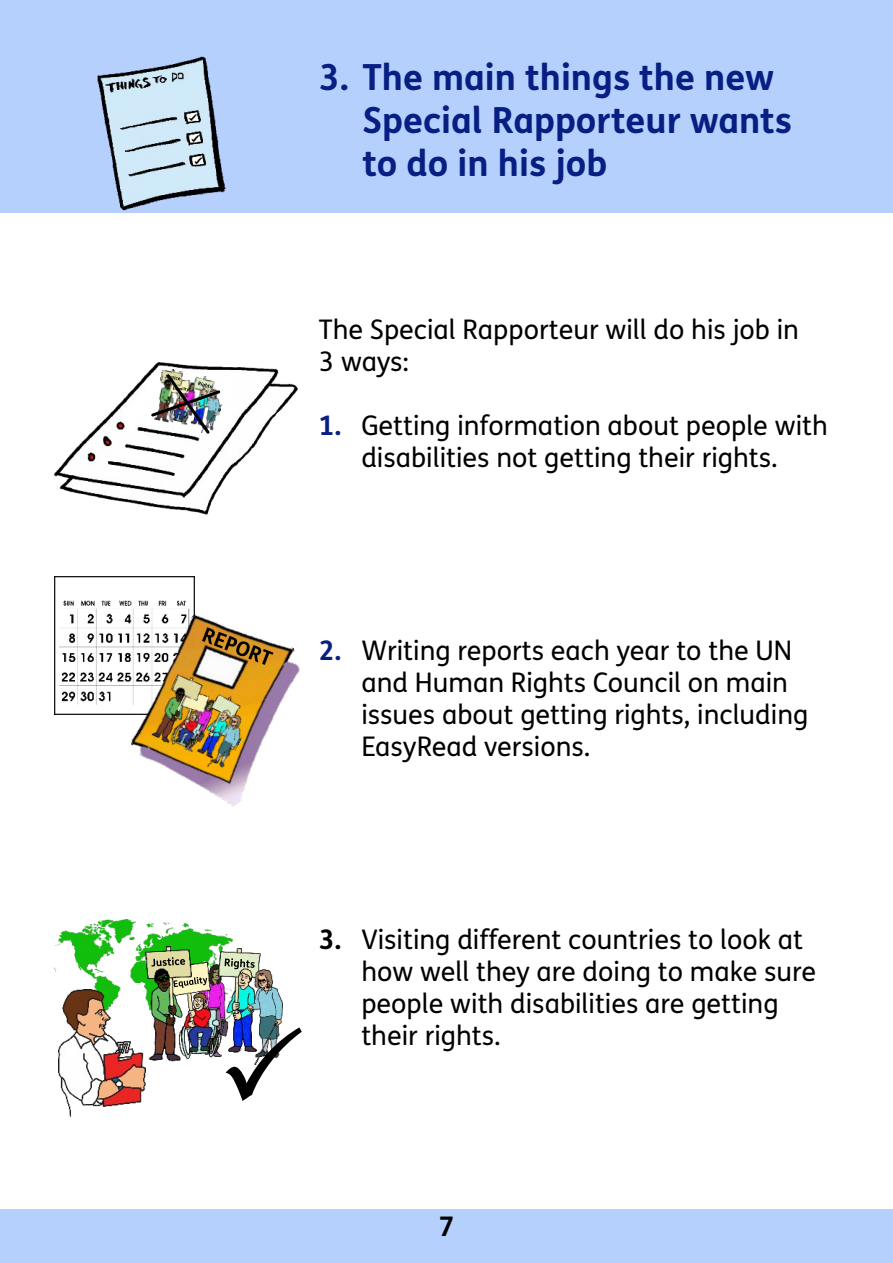
<style>
.page{position:relative;width:893px;height:1263px;background:#fff}
.page>*{position:absolute;margin:0;border:0;box-sizing:border-box;transform-origin:0 0}
.t1{font:700 36px/42.8px "FS Me";color:#071f83}
.t2{font:27px/32.1px "FS Me";color:#000}
.t3{font:700 27px "FS Me";color:#000}
.s1{font-weight:700;color:#071f83}
.s2{font-weight:700}
</style>
<div class="page">
<div style="left:0;top:1209px;width:893px;height:54px;background:#b5d0fd"></div>
<div style="left:0;top:0;width:893px;height:213px;background:#b5d0fd"></div>
<img style="left:54px;top:577px;width:140px;height:137px">
<img style="left:93px;top:580px;width:207px;height:227px">
<img style="left:148px;top:672px;width:107px;height:101px">
<svg style="left:202px;top:627px;width:71px;height:38px"></svg>
<img style="left:97px;top:56px;width:129px;height:155px">
<img style="left:54px;top:363px;width:244px;height:151px">
<img style="left:152px;top:368px;width:73px;height:67px">
<img style="left:149px;top:371px;width:74px;height:65px">
<img style="left:54px;top:919px;width:179px;height:71px">
<img style="left:58px;top:990px;width:88px;height:127px">
<img style="left:146px;top:947px;width:137px;height:115px">
<svg style="left:151px;top:957px;width:34px;height:9px"></svg>
<svg style="left:225px;top:958px;width:30px;height:11px"></svg>
<svg style="left:173px;top:977px;width:34px;height:11px"></svg>
<svg style="left:226px;top:1027px;width:76px;height:74px"></svg>
<h1 class="t1" style="left:362px;top:60px;width:431px;text-indent:-43px">3. The main things the new<br>Special Rapporteur wants to do in his job</h1>
<p class="t2" style="left:319px;top:316px;width:482px">The Special Rapporteur will do his job in<br>3 ways:</p>
<p class="t2" style="left:319px;top:412px;width:510px;text-align:center"><span class="s1">1.</span> Getting information about people with disabilities not getting their rights.</p>
<p class="t2" style="left:361px;top:637px;width:448px;text-indent:-42px"><span class="s1">2.</span> Writing reports each year to the UN and Human Rights Council on main issues about getting rights, including<br>EasyRead versions.</p>
<p class="t2" style="left:361px;top:926px;width:456px;text-indent:-42px"><span class="s2">3.</span> Visiting different countries to look at how well they are doing to make sure people with disabilities are getting their rights.</p>
<p class="t3" style="left:438px;top:1216px;width:17px">7</p>
</div>
